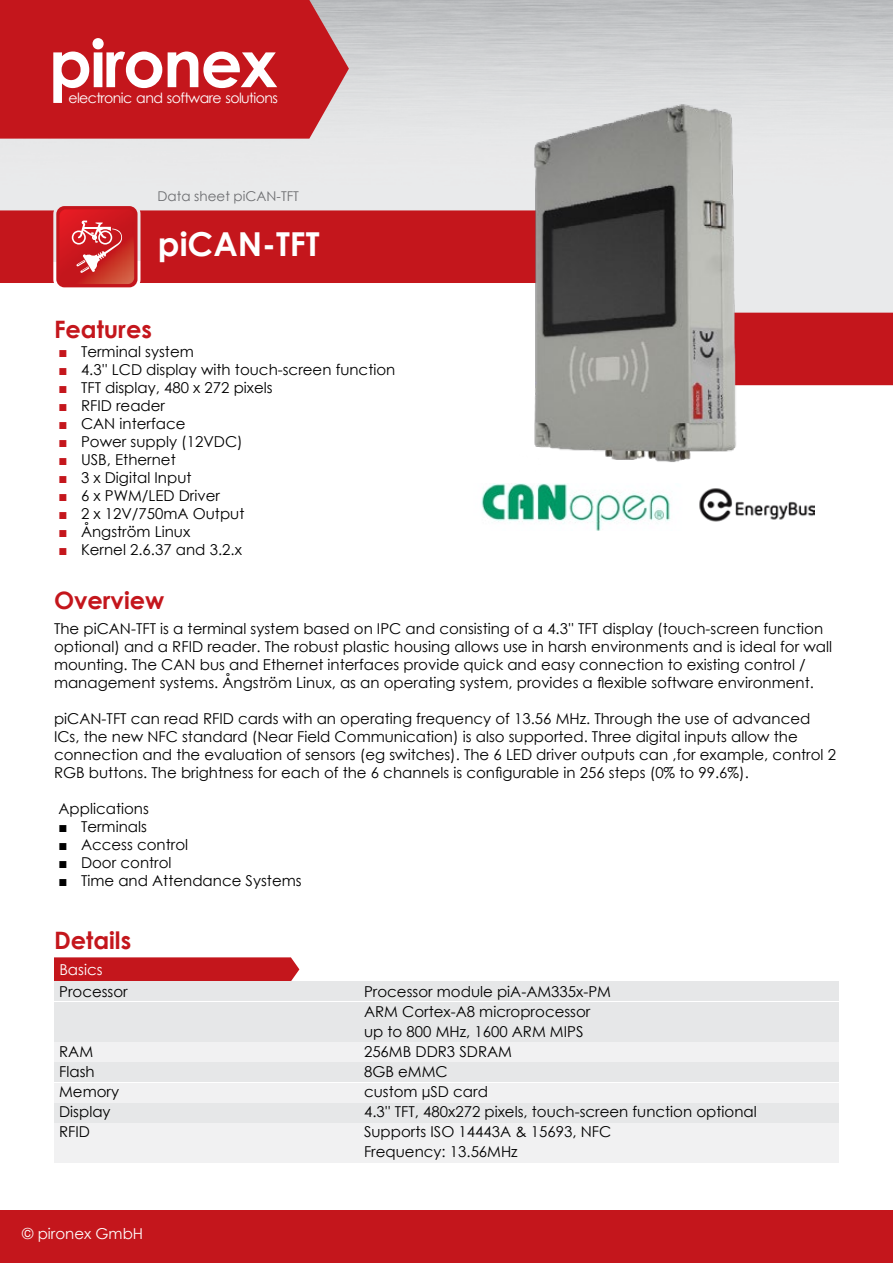
<style>
.page{position:relative;width:893px;height:1263px;background:#fff}
.page>*{position:absolute;margin:0;border:0;box-sizing:border-box;transform-origin:0 0}
.t1{font:700 33px "Century Gothic";color:#fff}
.t2{font:700 24px "Century Gothic";color:#c4161c}
.t3{font:15px/20.1px "Century Gothic";color:#000}
.t4{font:15px "Century Gothic";color:#fff}
.t5{font:14.1px "Century Gothic";letter-spacing:-.04em;color:#fff}
.t6{font:13.5px "Century Gothic";color:#6d6e71}
.s1{color:#c4161c}
</style>
<div class="page">
<div style="left:0;top:1210px;width:893px;height:53px;background:#c4161c"></div>
<svg style="left:0;top:210px;width:893px;height:175px"></svg>
<svg style="left:0;top:0;width:349px;height:139px;background:#c5262b"></svg>
<svg style="left:53px;top:38px;width:224px;height:65px"></svg>
<div style="left:56px;top:206px;width:82px;height:81px;background:#c4161c;border-radius:8px"></div>
<img style="left:60px;top:210px;width:74px;height:74px">
<svg style="left:72px;top:221px;width:50px;height:52px"></svg>
<div style="left:54px;top:1143px;width:785px;height:20px;background:#f1f1f2"></div>
<div style="left:54px;top:1123px;width:785px;height:20px;background:#f1f1f2"></div>
<div style="left:54px;top:1103px;width:785px;height:20px;background:#e6e7e8"></div>
<div style="left:54px;top:957px;width:245px;height:24px;background:#c4161c"></div>
<div style="left:54px;top:981px;width:785px;height:20px;background:#e6e7e8"></div>
<div style="left:54px;top:1001px;width:785px;height:20px;background:#e6e7e8"></div>
<div style="left:54px;top:1022px;width:785px;height:20px;background:#e6e7e8"></div>
<div style="left:54px;top:1042px;width:785px;height:20px;background:#f1f1f2"></div>
<div style="left:54px;top:1062px;width:785px;height:20px;background:#e6e7e8"></div>
<div style="left:54px;top:1082px;width:785px;height:20px;background:#f1f1f2"></div>
<img style="left:699px;top:488px;width:116px;height:34px">
<img style="left:519px;top:96px;width:229px;height:366px">
<img style="left:481px;top:483px;width:190px;height:47px">
<p class="t5" style="left:69px;top:88px;width:211px">electronic and software solutions</p>
<p class="t6" style="left:158px;top:187px;width:143px">Data sheet piCAN-TFT</p>
<h1 class="t1" style="left:158px;top:219px;width:163px">piCAN-TFT</h1>
<h2 class="t2" style="left:54px;top:311px;width:99px">Features</h2>
<p class="t3" style="left:58px;top:342px;width:137px"><span class="s1">■</span> Terminal system</p>
<p class="t3" style="left:58px;top:360px;width:338px"><span class="s1">■</span> 4.3'' LCD display with touch-screen function</p>
<p class="t3" style="left:58px;top:378px;width:216px"><span class="s1">■</span> TFT display, 480 x 272 pixels</p>
<p class="t3" style="left:58px;top:396px;width:108px"><span class="s1">■</span> RFID reader</p>
<p class="t3" style="left:58px;top:414px;width:128px"><span class="s1">■</span> CAN interface</p>
<p class="t3" style="left:58px;top:432px;width:186px"><span class="s1">■</span> Power supply (12VDC)</p>
<p class="t3" style="left:58px;top:450px;width:119px"><span class="s1">■</span> USB, Ethernet</p>
<p class="t3" style="left:58px;top:468px;width:135px"><span class="s1">■</span> 3 x Digital Input</p>
<p class="t3" style="left:58px;top:486px;width:163px"><span class="s1">■</span> 6 x PWM/LED Driver</p>
<p class="t3" style="left:58px;top:504px;width:187px"><span class="s1">■</span> 2 x 12V/750mA Output</p>
<p class="t3" style="left:58px;top:522px;width:133px"><span class="s1">■</span> Ångström Linux</p>
<p class="t3" style="left:58px;top:540px;width:185px"><span class="s1">■</span> Kernel 2.6.37 and 3.2.x</p>
<h2 class="t2" style="left:54px;top:582px;width:112px">Overview</h2>
<p class="t3" style="left:54px;top:619px;width:780px;line-height:18px">The piCAN-TFT is a terminal system based on IPC and consisting of a 4.3'' TFT display (touch-screen function optional) and a RFID reader. The robust plastic housing allows use in harsh environments and is ideal for wall mounting. The CAN bus and Ethernet interfaces provide quick and easy connection to existing control / management systems. Ångström Linux, as an operating system, provides a flexible software environment.</p>
<p class="t3" style="left:54px;top:709px;width:783px;line-height:18px">piCAN-TFT can read RFID cards with an operating frequency of 13.56 MHz. Through the use of advanced ICs, the new NFC standard (Near Field Communication) is also supported. Three digital inputs allow the connection and the evaluation of sensors (eg switches). The 6 LED driver outputs can ,for example, control 2<br>RGB buttons. The brightness for each of the 6 channels is configurable in 256 steps (0% to 99.6%).</p>
<p class="t3" style="left:58px;top:798px;width:92px">Applications</p>
<p class="t3" style="left:58px;top:816px;width:90px">■ Terminals</p>
<p class="t3" style="left:58px;top:834px;width:131px">■ Access control</p>
<p class="t3" style="left:58px;top:852px;width:115px">■ Door control</p>
<p class="t3" style="left:58px;top:870px;width:245px">■ Time and Attendance Systems</p>
<h2 class="t2" style="left:54px;top:922px;width:79px">Details</h2>
<p class="t4" style="left:59px;top:959px;width:45px">Basics</p>
<p class="t3" style="left:59px;top:981px;width:70px">Processor</p>
<p class="t3" style="left:59px;top:1041px;width:61px">RAM<br>Flash<br>Memory<br>Display<br>RFID</p>
<p class="t4" style="left:22px;top:1223px;width:122px">© pironex GmbH</p>
<p class="t3" style="left:364px;top:981px;width:394px">Processor module piA-AM335x-PM<br>ARM Cortex-A8 microprocessor<br>up to 800 MHz, 1600 ARM MIPS<br>256MB DDR3 SDRAM<br>8GB eMMC<br>custom µSD card<br>4.3'' TFT, 480x272 pixels, touch-screen function optional<br>Supports ISO 14443A &amp; 15693, NFC<br>Frequency: 13.56MHz</p>
</div>
